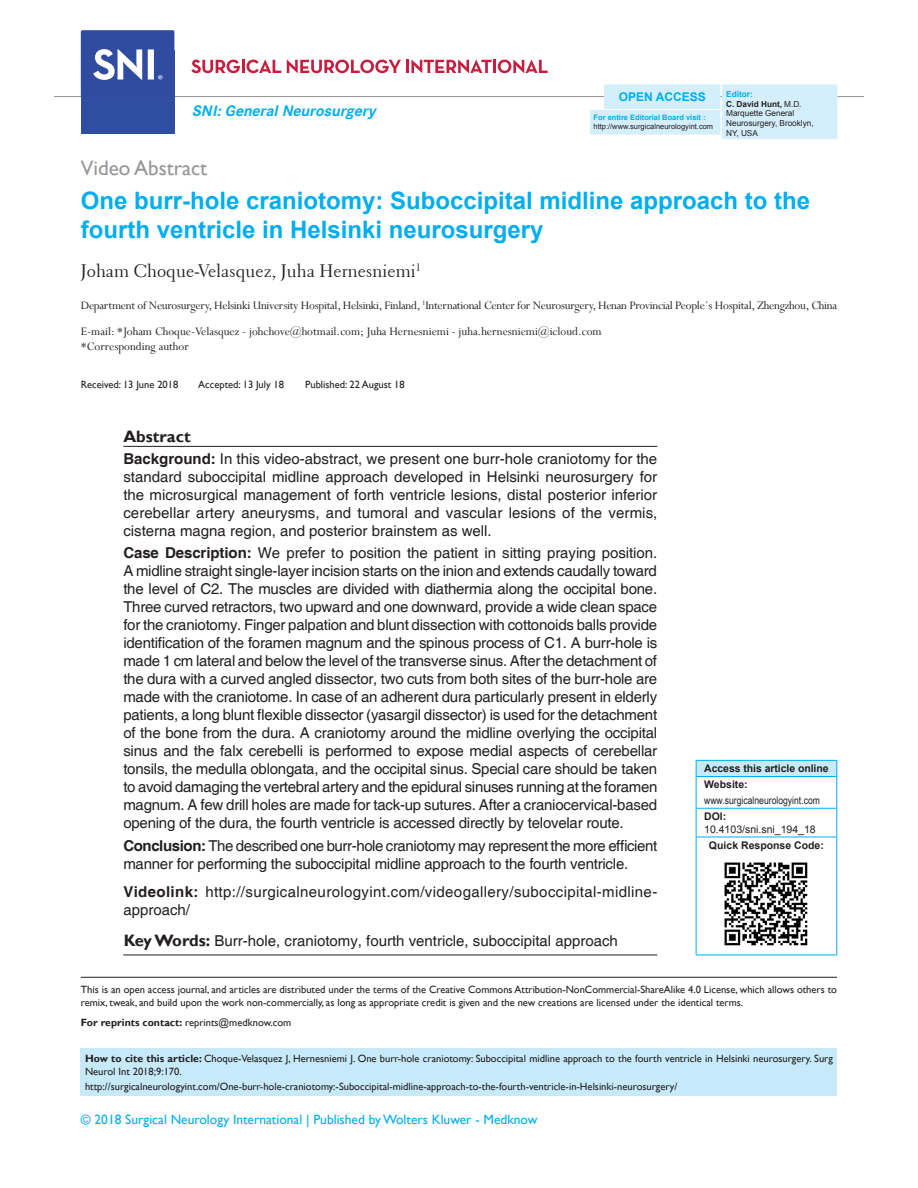
<style>
.page{position:relative;width:918px;height:1188px;background:#fff}
.page>*{position:absolute;margin:0;border:0;box-sizing:border-box;transform-origin:0 0}
.AT{font:700 24px/28.8px "Arial";color:#00aeef}
.AH{font:21px "Gill Sans";color:#939598}
.AU{font:18px "Transitional 521 BT Roman A";color:#231f20}
.ABSH{font:700 16.5px "Gill Sans";color:#231f20}
.ABS{font:15px/18px "Helvetica";letter-spacing:-.015em;color:#231f20;text-align:justify}
.ABS-2{font:15px/18px "Helvetica";letter-spacing:.025em;color:#231f20}
.KWD{font:15px "Helvetica";color:#231f20}
.t1{font:italic 700 15px "Corporate SBQ";color:#00aeef}
.t2{font:13.5px "Gill Sans";color:#00aeef}
.AFF{font:12.75px "Perpetua";letter-spacing:-.02em;color:#231f20}
.ADD{font:12.75px/15px "Perpetua";color:#231f20}
.t3{font:700 12px "Arial";color:#00aeef}
.OS{font:10.5px/13.5px "Gill Sans";color:#231f20}
.Published{font:10.5px/12.6px "Gill Sans";color:#231f20}
.HIS{font:10.5px "Gill Sans";color:#231f20}
.AAO{font:700 10.5px "Arial";letter-spacing:-.005em;color:#231f20}
.WEB{font:10.5px "Arial Narrow";color:#231f20}
.WEB-2{font:10.5px/12.6px "Arial";color:#231f20}
.WEB-3{font:700 10.5px "Arial";color:#231f20}
.t4{font:8.25px/9.9px "Arial";letter-spacing:-.005em;color:#231f20}
.t5{font:7.5px "Arial";color:#231f20}
.t6{font:700 7.5px "Arial";color:#00aeef}
.s1{font-weight:700;color:#00aeef}
.s2{font-weight:700}
.s3{font-family:"Gill Sans";font-weight:700;font-size:16.5px}
</style>
<div class="page">
<hr style="left:54px;top:96px;width:810px;height:1px;background:#939598">
<div style="left:723px;top:85px;width:114px;height:54px;background:#d4effb"></div>
<div style="left:605px;top:85px;width:115px;height:23px;background:#d4effb"></div>
<div style="left:591px;top:111px;width:129px;height:23px;background:#d4effb"></div>
<div style="left:591px;top:110px;width:129px;height:24px;border:1px solid #d4effb"></div>
<div style="left:81px;top:50px;width:93px;height:84px;background:#2f4ea1"></div>
<div style="left:81px;top:30px;width:93px;height:67px;background:#304ca1;border-radius:2px"></div>
<svg style="left:191px;top:60px;width:90px;height:13px"></svg>
<svg style="left:287px;top:60px;width:261px;height:13px"></svg>
<svg style="left:93px;top:49px;width:69px;height:31px"></svg>
<div style="left:81px;top:1049px;width:756px;height:47px;background:#c6eafa"></div>
<hr style="left:81px;top:977px;width:756px;height:1px;background:#231f20">
<hr style="left:123px;top:446px;width:534px;height:1px;background:#231f20">
<hr style="left:123px;top:955px;width:534px;height:1px;background:#231f20">
<div style="left:696px;top:760px;width:141px;height:17px;background:#c6eafa"></div>
<svg style="left:696px;top:761px;width:1px;height:15px"></svg>
<svg style="left:836px;top:761px;width:1px;height:15px"></svg>
<hr style="left:696px;top:760px;width:141px;height:1px;background:#00aeef">
<hr style="left:696px;top:777px;width:1px;height:31px;background:#00aeef">
<hr style="left:836px;top:777px;width:1px;height:31px;background:#00aeef">
<hr style="left:696px;top:776px;width:141px;height:1px;background:#00aeef">
<svg style="left:696px;top:809px;width:1px;height:28px"></svg>
<svg style="left:836px;top:809px;width:1px;height:28px"></svg>
<hr style="left:696px;top:808px;width:141px;height:1px;background:#00aeef">
<hr style="left:696px;top:837px;width:1px;height:118px;background:#00aeef">
<hr style="left:836px;top:837px;width:1px;height:118px;background:#00aeef">
<hr style="left:696px;top:837px;width:141px;height:1px;background:#00aeef">
<hr style="left:696px;top:955px;width:141px;height:1px;background:#00aeef">
<img style="left:724px;top:862px;width:84px;height:84px">
<p class="t1" style="left:192px;top:102px;width:190px">SNI:GeneralNeurosurgery</p>
<p class="t3" style="left:619px;top:89px;width:88px">OPEN ACCESS</p>
<p class="t6" style="left:594px;top:113px;width:114px">For entire Editorial Board visit :</p>
<p class="t5" style="left:594px;top:122px;width:121px">http://www.surgicalneurologyint.com</p>
<p class="t4" style="left:726px;top:89px;width:89px"><span class="s1">Editor:<br></span><span class="s2">C. David Hunt,</span> M.D.<br>Marquette General<br>Neurosurgery, Brooklyn,<br>NY, USA</p>
<p class="AH" style="left:81px;top:156px;width:128px">Video Abstract</p>
<p class="AT" style="left:81px;top:187px;width:731px">One burr‑hole craniotomy: Suboccipital midline approach to the fourth ventricle in Helsinki neurosurgery</p>
<p class="AU" style="left:81px;top:260px;width:342px">Joham Choque‑Velasquez, Juha Hernesniemi<sup>1</sup></p>
<p class="AFF" style="left:81px;top:298px;width:758px">Department of Neurosurgery, Helsinki University Hospital, Helsinki, Finland, <sup>1</sup>International Center for Neurosurgery, Henan Provincial People´s Hospital, Zhengzhou, China</p>
<p class="ADD" style="left:81px;top:323px;width:522px">E‑mail: *Joham Choque‑Velasquez ‑ johchove@hotmail.com; Juha Hernesniemi ‑ juha.hernesniemi@icloud.com *Corresponding author</p>
<p class="HIS" style="left:81px;top:378px;width:99px">Received: 13 June 2018</p>
<p class="HIS" style="left:198px;top:378px;width:87px">Accepted: 13 July 18</p>
<p class="HIS" style="left:305px;top:378px;width:101px">Published: 22 August 18</p>
<p class="ABSH" style="left:123px;top:426px;width:69px">Abstract</p>
<p class="ABS" style="left:123px;top:450px;width:536px"><span class="s2">Background:</span> In this video‑abstract, we present one burr‑hole craniotomy for the standard suboccipital midline approach developed in Helsinki neurosurgery for the microsurgical management of forth ventricle lesions, distal posterior inferior cerebellar artery aneurysms, and tumoral and vascular lesions of the vermis, cisterna magna region, and posterior brainstem as well.</p>
<p class="ABS" style="left:123px;top:545px;width:536px"><span class="s2">Case Description:</span> We prefer to position the patient in sitting praying position.<br>A midline straight single‑layer incision starts on the inion and extends caudally toward the level of C2. The muscles are divided with diathermia along the occipital bone.<br>Three curved retractors, two upward and one downward, provide a wide clean space for the craniotomy. Finger palpation and blunt dissection with cottonoids balls provide identification of the foramen magnum and the spinous process of C1. A burr‑hole is made 1 cm lateral and below the level of the transverse sinus. After the detachment of the dura with a curved angled dissector, two cuts from both sites of the burr‑hole are made with the craniotome. In case of an adherent dura particularly present in elderly patients, a long blunt flexible dissector (yasargil dissector) is used for the detachment of the bone from the dura. A craniotomy around the midline overlying the occipital sinus and the falx cerebelli is performed to expose medial aspects of cerebellar tonsils, the medulla oblongata, and the occipital sinus. Special care should be taken to avoid damaging the vertebral artery and the epidural sinuses running at the foramen magnum. A few drill holes are made for tack‑up sutures. After a craniocervical‑based opening of the dura, the fourth ventricle is accessed directly by telovelar route.</p>
<p class="ABS" style="left:123px;top:837px;width:535px"><span class="s2">Conclusion:</span> The described one burr‑hole craniotomy may represent the more efficient manner for performing the suboccipital midline approach to the fourth ventricle.</p>
<p class="ABS-2" style="left:123px;top:884px;width:534px"><span class="s2">Videolink:</span> http://surgicalneurologyint.com/videogallery/suboccipital-midline&shy;approach/</p>
<p class="KWD" style="left:124px;top:932px;width:496px"><span class="s3">Key Words:</span> Burr‑hole, craniotomy, fourth ventricle, suboccipital approach</p>
<p class="AAO" style="left:704px;top:762px;width:126px">Access this article online</p>
<p class="WEB-3" style="left:704px;top:778px;width:45px">Website:</p>
<p class="WEB" style="left:704px;top:793px;width:117px">www.surgicalneurologyint.com</p>
<p class="WEB-2" style="left:704px;top:810px;width:113px"><span class="s2">DOI:<br></span>10.4103/sni.sni_194_18</p>
<p class="AAO" style="left:709px;top:838px;width:116px">Quick Response Code:</p>
<p class="OS" style="left:81px;top:982px;width:758px">This is an open access journal, and articles are distributed under the terms of the Creative Commons Attribution-NonCommercial-ShareAlike 4.0 License, which allows others to remix, tweak, and build upon the work non-commercially, as long as appropriate credit is given and the new creations are licensed under the identical terms.</p>
<p class="OS" style="left:81px;top:1016px;width:212px"><span class="s2">For reprints contact:</span> reprints@medknow.com</p>
<p class="Published" style="left:85px;top:1053px;width:749px"><span class="s2">How to cite this article:</span> Choque-Velasquez J, Hernesniemi J. One burr-hole craniotomy: Suboccipital midline approach to the fourth ventricle in Helsinki neurosurgery. Surg<br>Neurol Int 2018;9:170.</p>
<p class="Published" style="left:85px;top:1080px;width:594px">http://surgicalneurologyint.com/One-burr‑hole-craniotomy:-Suboccipital-midline-approach-to-the-fourth-ventricle-in-Helsinki-neurosurgery/</p>
<p class="t2" style="left:81px;top:1112px;width:458px">© 2018 Surgical Neurology International | Published by Wolters Kluwer - Medknow</p>
</div>
